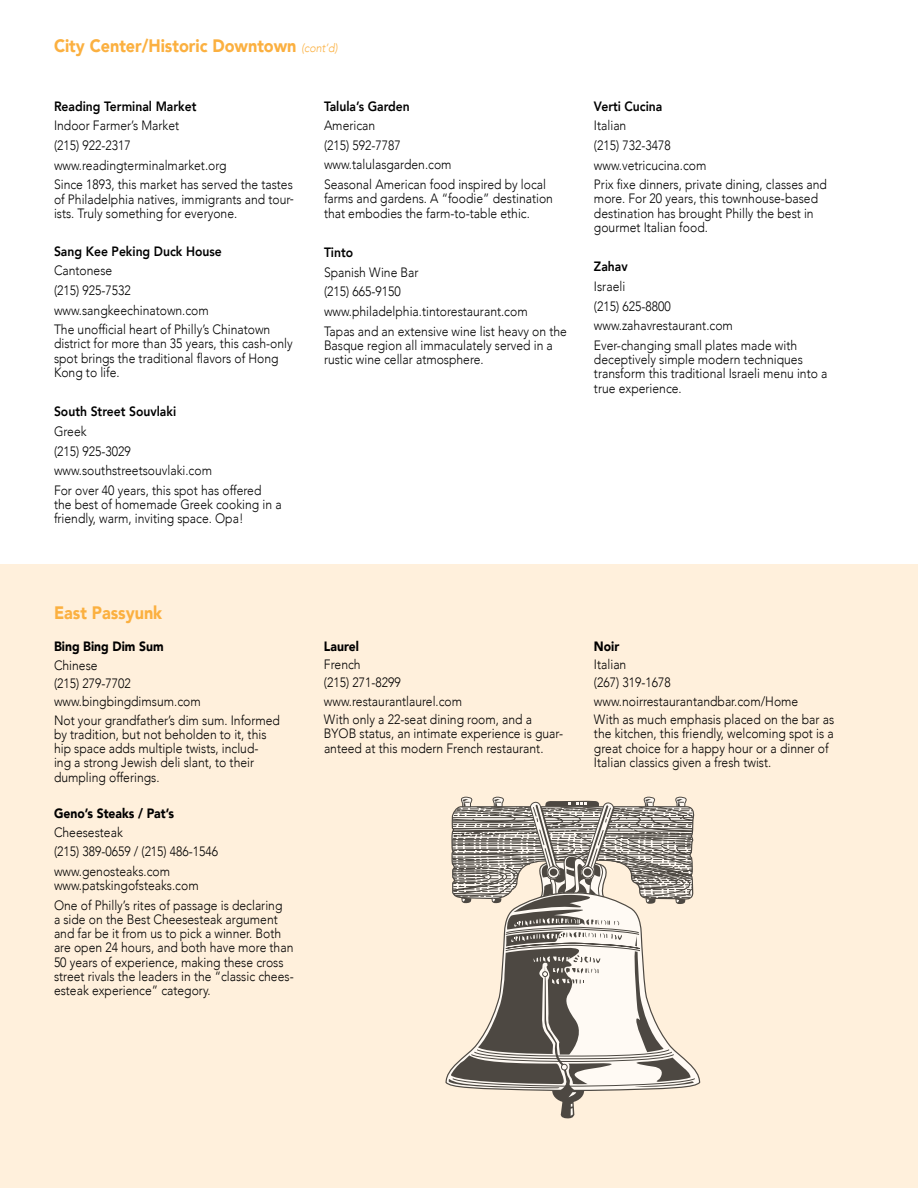
<style>
.page{position:relative;width:918px;height:1188px;background:#fff}
.page>*{position:absolute;margin:0;border:0;box-sizing:border-box;transform-origin:0 0}
.t1{font:900 18px "Avenir";color:#fbb040;scale:.9 1}
.t2{font:300 13.5px/19.6px "Avenir";color:#000;scale:.9 1}
.t3{font:800 13.5px "Avenir";color:#000;scale:.9 1}
.t4{font:900 13.5px "Avenir";color:#000;scale:.9 1}
.s1{font-weight:300;font-style:italic;font-size:12px}
</style>
<div class="page">
<div style="left:0;top:564px;width:918px;height:624px;background:#fff0dc"></div>
<svg style="left:448px;top:797px;width:252px;height:322px"></svg>
<h1 class="t1" style="left:54px;top:30px;width:317px">City Center/Historic Downtown <span class="s1">(cont’d)</span></h1>
<p class="t3" style="left:54px;top:95px;width:160px">Reading Terminal Market</p>
<p class="t2" style="left:54px;top:116px;width:267px">Indoor Farmer’s Market<br>(215) 922-2317 www.readingterminalmarket.org<br>Since 1893, this market has served the tastes</p>
<p class="t2" style="left:54px;top:192px;width:268px;line-height:14.1px">of Philadelphia natives, immigrants and tour&shy;ists. Truly something for everyone.</p>
<p class="t3" style="left:54px;top:240px;width:188px">Sang Kee Peking Duck House</p>
<p class="t2" style="left:54px;top:261px;width:242px">Cantonese<br>(215) 925-7532 www.sangkeechinatown.com<br>The unofficial heart of Philly’s Chinatown</p>
<p class="t2" style="left:54px;top:337px;width:267px;line-height:14.2px">district for more than 35 years, this cash-only spot brings the traditional flavors of Hong<br>Kong to life.</p>
<p class="t3" style="left:54px;top:401px;width:137px">South Street Souvlaki</p>
<p class="t2" style="left:54px;top:421px;width:232px">Greek<br>(215) 925-3029 www.southstreetsouvlaki.com<br>For over 40 years, this spot has offered</p>
<p class="t2" style="left:54px;top:497px;width:254px;line-height:14.2px">the best of homemade Greek cooking in a friendly, warm, inviting space. Opa!</p>
<p class="t3" style="left:324px;top:95px;width:97px">Talula’s Garden</p>
<p class="t2" style="left:324px;top:116px;width:248px">American<br>(215) 592-7787<br>www.talulasgarden.com<br>Seasonal American food inspired by local</p>
<p class="t2" style="left:324px;top:192px;width:256px;line-height:14.2px">farms and gardens. A “foodie” destination that embodies the farm-to-table ethic.</p>
<p class="t3" style="left:324px;top:242px;width:34px">Tinto</p>
<p class="t2" style="left:324px;top:262px;width:271px">Spanish Wine Bar<br>(215) 665-9150 www.philadelphia.tintorestaurant.com<br>Tapas and an extensive wine list heavy on the</p>
<p class="t2" style="left:324px;top:338px;width:256px;line-height:14.2px">Basque region all immaculately served in a rustic wine cellar atmosphere.</p>
<p class="t3" style="left:594px;top:95px;width:78px">Verti Cucina</p>
<p class="t2" style="left:594px;top:116px;width:260px">Italian<br>(215) 732-3478<br>www.vetricucina.com<br>Prix fixe dinners, private dining, classes and</p>
<p class="t2" style="left:594px;top:192px;width:250px;line-height:14.2px">more. For 20 years, this townhouse-based destination has brought Philly the best in gourmet Italian food.</p>
<p class="t3" style="left:594px;top:256px;width:39px">Zahav</p>
<p class="t2" style="left:594px;top:276px;width:227px">Israeli<br>(215) 625-8800 www.zahavrestaurant.com<br>Ever-changing small plates made with</p>
<p class="t2" style="left:594px;top:352px;width:261px;line-height:14.2px">deceptively simple modern techniques transform this traditional Israeli menu into a true experience.</p>
<h1 class="t1" style="left:54px;top:597px;width:122px">East Passyunk</h1>
<p class="t4" style="left:54px;top:635px;width:123px">Bing Bing Dim Sum</p>
<p class="t2" style="left:54px;top:656px;width:253px;line-height:18.3px">Chinese<br>(215) 279-7702 www.bingbingdimsum.com<br>Not your grandfather’s dim sum. Informed</p>
<p class="t2" style="left:54px;top:727px;width:238px;line-height:14.2px">by tradition, but not beholden to it, this hip space adds multiple twists, includ&shy;ing a strong Jewish deli slant, to their dumpling offerings.</p>
<p class="t4" style="left:54px;top:802px;width:135px">Geno’s Steaks / Pat’s</p>
<p class="t2" style="left:54px;top:822px;width:184px">Cheesesteak<br>(215) 389-0659 / (215) 486-1546 www.genosteaks.com</p>
<p class="t2" style="left:54px;top:876px;width:255px">www.patskingofsteaks.com<br>One of Philly’s rites of passage is declaring</p>
<p class="t2" style="left:54px;top:912px;width:268px;line-height:14.2px">a side on the Best Cheesesteak argument and far be it from us to pick a winner. Both are open 24 hours, and both have more than 50 years of experience, making these cross street rivals the leaders in the “classic chees&shy;esteak experience” category.</p>
<p class="t4" style="left:324px;top:635px;width:40px">Laurel</p>
<p class="t2" style="left:324px;top:655px;width:233px;line-height:18.3px">French<br>(215) 271-8299 www.restaurantlaurel.com<br>With only a 22-seat dining room, and a</p>
<p class="t2" style="left:324px;top:727px;width:267px;line-height:14.2px">BYOB status, an intimate experience is guar&shy;anteed at this modern French restaurant.</p>
<p class="t4" style="left:594px;top:635px;width:30px">Noir</p>
<p class="t2" style="left:594px;top:655px;width:268px;line-height:18.3px">Italian<br>(267) 319-1678 www.noirrestaurantandbar.com/Home<br>With as much emphasis placed on the bar as</p>
<p class="t2" style="left:594px;top:727px;width:268px;line-height:14.2px">the kitchen, this friendly, welcoming spot is a great choice for a happy hour or a dinner of<br>Italian classics given a fresh twist.</p>
</div>
